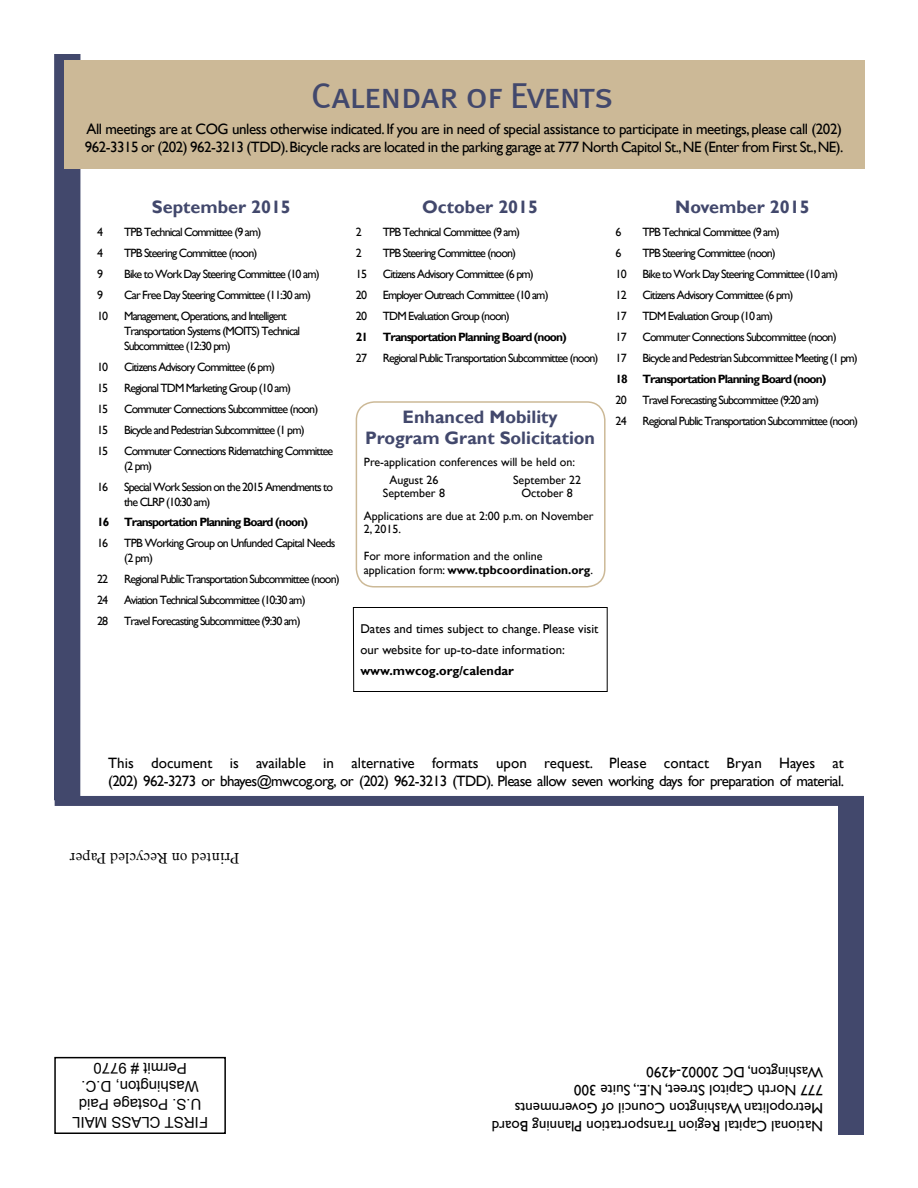
<style>
.page{position:relative;width:918px;height:1188px;background:#fff}
.page>*{position:absolute;margin:0;border:0;box-sizing:border-box;transform-origin:0 0}
.t1{font:36px "Meta Book Caps";letter-spacing:-.02em;color:#42486c}
.t2{font:700 18px "Gill Sans";color:#42486c}
.t3{font:15px/18px "Gill Sans";letter-spacing:-.03em;color:#000}
.t4{font:15px/18px "Gill Sans";color:#000}
.t5{font:15px/18px "Arial Unicode MS";color:#000;text-align:center}
.t6{font:300 15px "Aldine 721 BT";color:#000}
.t7{font:12.75px/21px "Gill Sans";color:#000}
.t8{font:700 12.75px "Gill Sans";color:#000}
.t9{font:12px/15px "Gill Sans";letter-spacing:-.075em;color:#000}
.t10{font:12px/13.5px "Gill Sans";color:#000}
.t11{font:700 12px "Gill Sans";letter-spacing:-.075em;color:#000}
.s1{font-weight:700}
</style>
<div class="page">
<div style="left:54px;top:54px;width:26px;height:746px;background:#42486c"></div>
<div style="left:55px;top:796px;width:809px;height:9px;background:#42486c"></div>
<div style="left:838px;top:805px;width:26px;height:330px;background:#42486c"></div>
<div style="left:64px;top:61px;width:800px;height:108px;background:#ccb997"></div>
<div style="left:54px;top:1057px;width:172px;height:77px;border:2px solid #000"></div>
<div style="left:353px;top:607px;width:254px;height:85px;border:1px solid #000"></div>
<div style="left:356px;top:401px;width:250px;height:187px;border:2px solid #ccb997;border-radius:18px"></div>
<h1 class="t1" style="left:311px;top:74px;width:304px">Calendar of Events</h1>
<p class="t3" style="left:85px;top:120px;width:760px">All meetings are at COG unless otherwise indicated. If you are in need of special assistance to participate in meetings, please call (202)<br>962-3315 or (202) 962-3213 (TDD). Bicycle racks are located in the parking garage at 777 North Capitol St., NE (Enter from First St., NE).</p>
<h2 class="t2" style="left:152px;top:196px;width:141px">September 2015</h2>
<p class="t9" style="left:97px;top:225px;width:7px">4</p>
<p class="t9" style="left:124px;top:225px;width:139px">TPB Technical Committee (9 am)</p>
<p class="t9" style="left:97px;top:246px;width:7px">4</p>
<p class="t9" style="left:124px;top:246px;width:135px">TPB Steering Committee (noon)</p>
<p class="t9" style="left:97px;top:267px;width:7px">9</p>
<p class="t9" style="left:124px;top:267px;width:197px">Bike to Work Day Steering Committee (10 am)</p>
<p class="t9" style="left:97px;top:288px;width:7px">9</p>
<p class="t9" style="left:124px;top:288px;width:188px">Car Free Day Steering Committee (11:30 am)</p>
<p class="t9" style="left:97px;top:309px;width:13px">10</p>
<p class="t9" style="left:124px;top:309px;width:178px">Management, Operations, and Intelligent<br>Transportation Systems (MOITS) Technical<br>Subcommittee (12:30 pm)</p>
<p class="t9" style="left:97px;top:359px;width:13px">10</p>
<p class="t9" style="left:124px;top:359px;width:152px">Citizens Advisory Committee (6 pm)</p>
<p class="t9" style="left:97px;top:380px;width:13px">15</p>
<p class="t9" style="left:124px;top:380px;width:168px">Regional TDM Marketing Group (10 am)</p>
<p class="t9" style="left:97px;top:401px;width:13px">15</p>
<p class="t9" style="left:124px;top:401px;width:196px">Commuter Connections Subcommittee (noon)</p>
<p class="t9" style="left:97px;top:422px;width:13px">15</p>
<p class="t9" style="left:124px;top:422px;width:182px">Bicycle and Pedestrian Subcommittee (1 pm)</p>
<p class="t9" style="left:97px;top:443px;width:13px">15</p>
<p class="t9" style="left:124px;top:443px;width:211px">Commuter Connections Ridematching Committee (2 pm)</p>
<p class="t9" style="left:97px;top:479px;width:13px">16</p>
<p class="t9" style="left:124px;top:479px;width:210px">Special Work Session on the 2015 Amendments to the CLRP (10:30 am)</p>
<p class="t11" style="left:97px;top:515px;width:212px">16 Transportation Planning Board (noon)</p>
<p class="t9" style="left:97px;top:536px;width:13px">16</p>
<p class="t9" style="left:124px;top:536px;width:213px">TPB Working Group on Unfunded Capital Needs (2 pm)</p>
<p class="t9" style="left:97px;top:572px;width:13px">22</p>
<p class="t9" style="left:124px;top:572px;width:217px">Regional Public Transportation Subcommittee (noon)</p>
<p class="t9" style="left:97px;top:593px;width:13px">24</p>
<p class="t9" style="left:124px;top:593px;width:183px">Aviation Technical Subcommittee (10:30 am)</p>
<p class="t9" style="left:97px;top:614px;width:13px">28</p>
<p class="t9" style="left:124px;top:614px;width:178px">Travel Forecasting Subcommittee (9:30 am)</p>
<h2 class="t2" style="left:422px;top:196px;width:117px">October 2015</h2>
<p class="t9" style="left:356px;top:225px;width:7px">2</p>
<p class="t9" style="left:383px;top:225px;width:139px">TPB Technical Committee (9 am)</p>
<p class="t9" style="left:356px;top:246px;width:7px">2</p>
<p class="t9" style="left:383px;top:246px;width:135px">TPB Steering Committee (noon)</p>
<p class="t9" style="left:356px;top:267px;width:13px">15</p>
<p class="t9" style="left:383px;top:267px;width:152px">Citizens Advisory Committee (6 pm)</p>
<p class="t9" style="left:356px;top:288px;width:13px">20</p>
<p class="t9" style="left:383px;top:288px;width:167px">Employer Outreach Committee (10 am)</p>
<p class="t9" style="left:356px;top:309px;width:13px">20</p>
<p class="t9" style="left:383px;top:309px;width:128px">TDM Evaluation Group (noon)</p>
<p class="t11" style="left:356px;top:330px;width:212px">21 Transportation Planning Board (noon)</p>
<p class="t9" style="left:356px;top:350px;width:13px">27</p>
<p class="t9" style="left:383px;top:350px;width:217px">Regional Public Transportation Subcommittee (noon)</p>
<h2 class="t2" style="left:675px;top:196px;width:136px">November 2015</h2>
<p class="t9" style="left:616px;top:225px;width:7px">6</p>
<p class="t9" style="left:643px;top:225px;width:139px">TPB Technical Committee (9 am)</p>
<p class="t9" style="left:616px;top:246px;width:7px">6</p>
<p class="t9" style="left:643px;top:246px;width:135px">TPB Steering Committee (noon)</p>
<p class="t9" style="left:616px;top:267px;width:13px">10</p>
<p class="t9" style="left:643px;top:267px;width:197px">Bike to Work Day Steering Committee (10 am)</p>
<p class="t9" style="left:616px;top:288px;width:13px">12</p>
<p class="t9" style="left:643px;top:288px;width:152px">Citizens Advisory Committee (6 pm)</p>
<p class="t9" style="left:616px;top:309px;width:13px">17</p>
<p class="t9" style="left:643px;top:309px;width:132px">TDM Evaluation Group (10 am)</p>
<p class="t9" style="left:616px;top:329px;width:13px">17</p>
<p class="t9" style="left:643px;top:329px;width:196px">Commuter Connections Subcommittee (noon)</p>
<p class="t9" style="left:616px;top:350px;width:13px">17</p>
<p class="t9" style="left:643px;top:350px;width:217px">Bicycle and Pedestrian Subcommittee Meeting (1 pm)</p>
<p class="t11" style="left:616px;top:371px;width:212px">18 Transportation Planning Board (noon)</p>
<p class="t9" style="left:616px;top:392px;width:13px">20</p>
<p class="t9" style="left:643px;top:392px;width:178px">Travel Forecasting Subcommittee (9:20 am)</p>
<h2 class="t2" style="left:403px;top:406px;width:157px">Enhanced Mobility</h2>
<p class="t9" style="left:616px;top:413px;width:13px">24</p>
<p class="t9" style="left:643px;top:413px;width:217px">Regional Public Transportation Subcommittee (noon)</p>
<h2 class="t2" style="left:365px;top:427px;width:231px">Program Grant Solicitation</h2>
<p class="t10" style="left:364px;top:455px;width:213px">Pre-application conferences will be held on:</p>
<p class="t10" style="left:383px;top:473px;width:64px;text-align:center">August 26<br>September 8</p>
<p class="t10" style="left:513px;top:473px;width:70px;text-align:center">September 22<br>October 8</p>
<p class="t10" style="left:364px;top:509px;width:231px">Applications are due at 2:00 p.m. on November<br>2, 2015.</p>
<p class="t10" style="left:364px;top:550px;width:231px">For more information and the online application form: <span class="s1">www.tpbcoordination.org</span>.</p>
<p class="t7" style="left:360px;top:618px;width:240px">Dates and times subject to change. Please visit our website for up-to-date information:</p>
<p class="t8" style="left:360px;top:663px;width:155px">www.mwcog.org/calendar</p>
<p class="t3" style="left:108px;top:754px;width:737px">This document is available in alternative formats upon request. Please contact Bryan Hayes at (202) 962-3273 or bhayes@mwcog.org, or (202) 962-3213 (TDD). Please allow seven working days for preparation of material.</p>
<p class="t6" style="left:239px;top:867px;width:171px;rotate:-180deg">Printed on Recycled Paper</p>
<p class="t5" style="left:208px;top:1132px;width:137px;rotate:-180deg">FIRST CLASS MAIL<br>U.S. Postage Paid<br>Washington, D.C.<br>Permit # 9770</p>
<p class="t4" style="left:823px;top:1134px;width:333px;rotate:-180deg">National Capital Region Transportation Planning Board Metropolitan Washington Council of Governments 777 North Capitol Street, N.E., Suite 300<br>Washington, DC 20002-4290</p>
</div>
